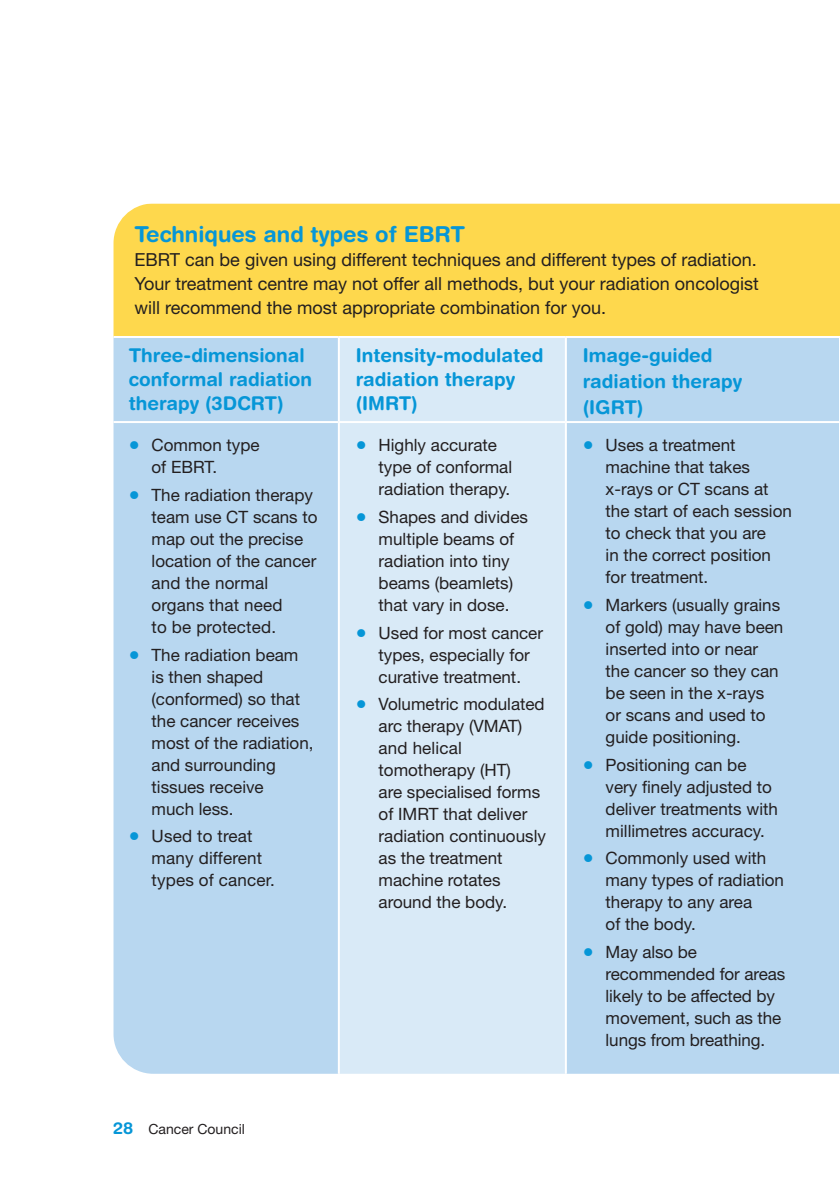
<style>
.page{position:relative;width:840px;height:1191px;background:#fff}
.page>*{position:absolute;margin:0;border:0;box-sizing:border-box;transform-origin:0 0}
.t1{font:700 22px "Helvetica Rounded LT Std";color:#0696d7}
.t2{font:700 19px/24px "Helvetica Rounded LT Std";color:#0696d7}
.t3{font:18px/24px "Helvetica Neue LT Std";color:#231f20;text-align:justify}
.t4{font:17px/22px "Helvetica Neue LT Std";color:#231f20}
.t5{font:14px "Helvetica Neue LT Std";color:#231f20}
.s1{font-family:"Helvetica Rounded LT Std";font-weight:700;font-size:22px;color:#0696d7}
.s2{font-family:"Helvetica Rounded LT Std";font-weight:700;font-size:16.4px;color:#0696d7}
</style>
<div class="page">
<div style="left:113px;top:203px;width:726px;height:133px;background:#fed84d"></div>
<div style="left:113px;top:338px;width:224px;height:735px;background:#b8d7f0"></div>
<svg style="left:340px;top:338px;width:498px;height:735px;background:#c7dff3"></svg>
<hr style="left:564px;top:338px;width:2px;height:83px;background:#fff">
<hr style="left:113px;top:421px;width:225px;height:2px;background:#fff">
<hr style="left:338px;top:421px;width:227px;height:2px;background:#fff">
<hr style="left:565px;top:421px;width:274px;height:2px;background:#fff">
<hr style="left:564px;top:423px;width:2px;height:650px;background:#fff">
<p class="t1" style="left:134px;top:221px;width:332px">Techniques and types of EBRT</p>
<p class="t3" style="left:134px;top:248px;width:625px">EBRT can be given using different techniques and different types of radiation.<br>Your treatment centre may not offer all methods, but your radiation oncologist will recommend the most appropriate combination for you.</p>
<p class="t2" style="left:129px;top:343px;width:185px">Three-dimensional conformal radiation therapy (3DCRT)</p>
<p class="t2" style="left:355px;top:343px;width:189px">Intensity-modulated radiation therapy (IMRT)</p>
<p class="t2" style="left:582px;top:342px;width:161px;line-height:26px">Image-guided radiation therapy (IGRT)</p>
<p class="t4" style="left:151px;top:434px;width:110px;text-indent:-23px"><span class="s1">•</span> Common type of EBRT.</p>
<p class="t4" style="left:151px;top:483px;width:167px;text-indent:-23px"><span class="s1">•</span> The radiation therapy team use CT scans to map out the precise location of the cancer and the normal organs that need<br>to be protected.</p>
<p class="t4" style="left:151px;top:643px;width:163px;text-indent:-23px"><span class="s1">•</span> The radiation beam is then shaped (conformed) so that the cancer receives most of the radiation, and surrounding tissues receive<br>much less.</p>
<p class="t4" style="left:151px;top:825px;width:125px;text-indent:-23px"><span class="s1">•</span> Used to treat many different types of cancer.</p>
<p class="t4" style="left:378px;top:434px;width:135px;text-indent:-23px"><span class="s1">•</span> Highly accurate type of conformal radiation therapy.</p>
<p class="t4" style="left:355px;top:505px;width:173px;text-align:center"><span class="s1">•</span> Shapes and divides multiple beams of radiation into tiny beams (beamlets)<br>that vary in dose.</p>
<p class="t4" style="left:355px;top:621px;width:189px;text-align:center"><span class="s1">•</span> Used for most cancer types, especially for curative treatment.</p>
<p class="t4" style="left:378px;top:693px;width:169px;text-indent:-23px"><span class="s1">•</span> Volumetric modulated arc therapy (VMAT) and helical tomotherapy (HT)<br>are specialised forms of IMRT that deliver radiation continuously as the treatment machine rotates around the body.</p>
<p class="t4" style="left:605px;top:434px;width:188px;text-indent:-23px"><span class="s1">•</span> Uses a treatment machine that takes x-rays or CT scans at the start of each session to check that you are<br>in the correct position for treatment.</p>
<p class="t4" style="left:605px;top:593px;width:179px;text-indent:-23px"><span class="s1">•</span> Markers (usually grains of gold) may have been inserted into or near the cancer so they can be seen in the x-rays or scans and used to guide positioning.</p>
<p class="t4" style="left:605px;top:753px;width:174px;text-indent:-23px"><span class="s1">•</span> Positioning can be very finely adjusted to deliver treatments with millimetres accuracy.</p>
<p class="t4" style="left:605px;top:847px;width:180px;text-indent:-23px"><span class="s1">•</span> Commonly used with many types of radiation therapy to any area<br>of the body.</p>
<p class="t4" style="left:605px;top:940px;width:181px;text-indent:-23px"><span class="s1">•</span> May also be recommended for areas likely to be affected by movement, such as the lungs from breathing.</p>
<p class="t5" style="left:113px;top:1120px;width:133px"><span class="s2">28</span> Cancer Council</p>
</div>
